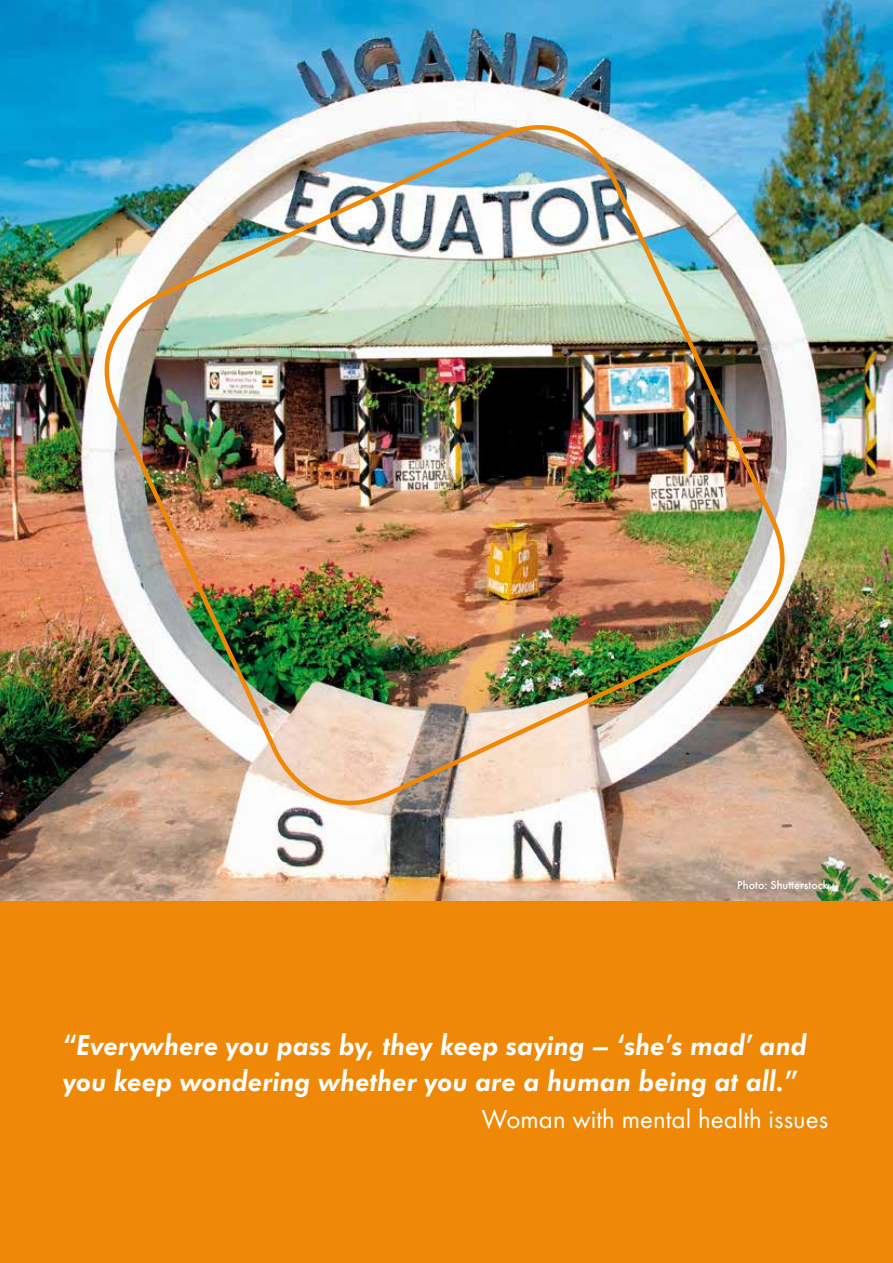
<style>
.page{position:relative;width:893px;height:1263px;background:#fff}
.page>*{position:absolute;margin:0;border:0;box-sizing:border-box;transform-origin:0 0}
.t1{font:30px/36px "Futura TOT Demi Obli";color:#fff}
.t2{font:27px "Futura TOT";color:#fff}
.t3{font:500 12px "Futura TOT";color:#fff}
</style>
<div class="page">
<img style="left:0;top:0;width:893px;height:901px">
<div style="left:0;top:901px;width:893px;height:362px;background:#ee8806"></div>
<img style="left:81px;top:101px;width:727px;height:728px">
<p class="t3" style="left:737px;top:878px;width:92px">Photo: Shutterstock</p>
<p class="t1" style="left:63px;top:1027px;width:745px">“Everywhere you pass by, they keep saying – ‘she’s mad’ and you keep wondering whether you are a human being at all.”</p>
<p class="t2" style="left:482px;top:1103px;width:348px">Woman with mental health issues</p>
</div>
